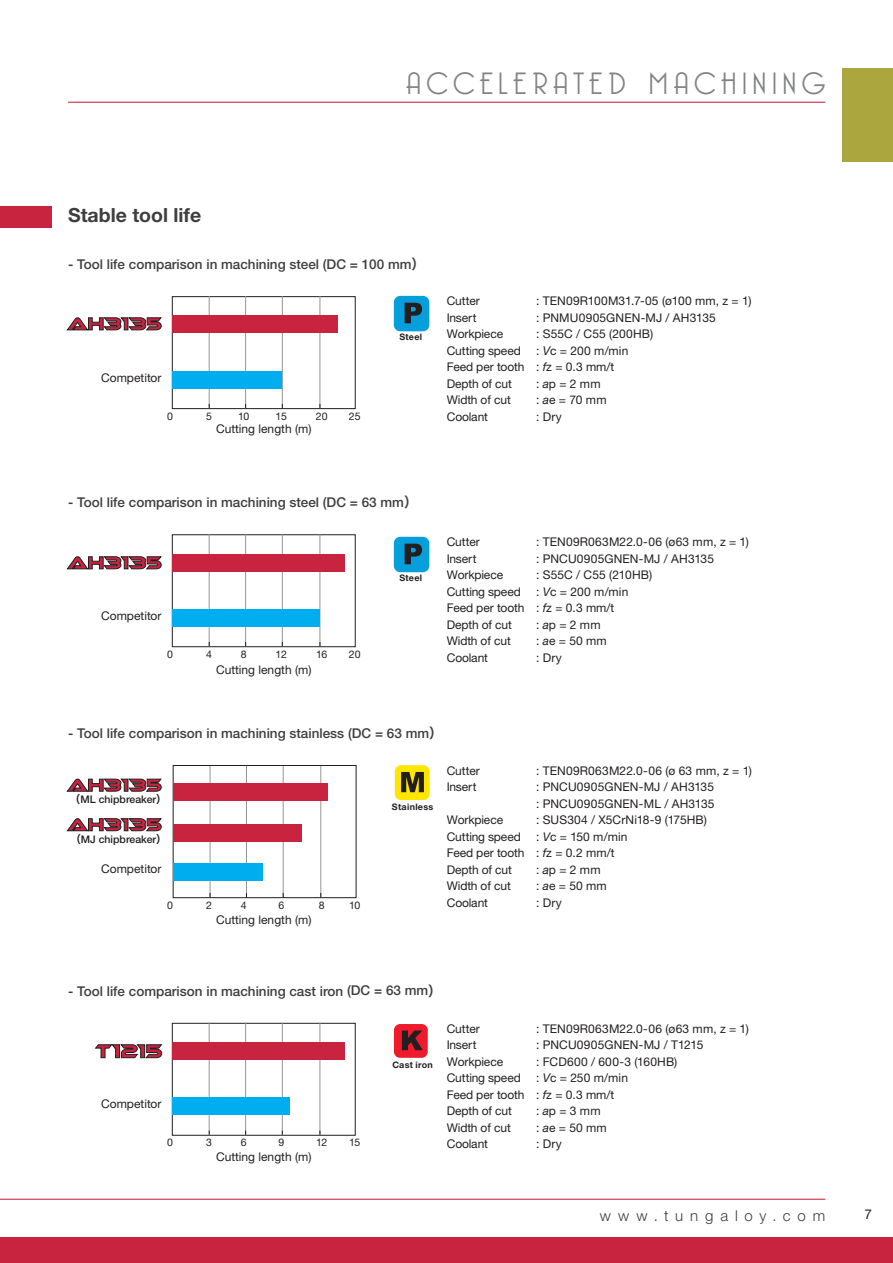
<style>
.page{position:relative;width:893px;height:1263px;background:#fff}
.page>*{position:absolute;margin:0;border:0;box-sizing:border-box;transform-origin:0 0}
.t1{font:300 30px "Bellerose";letter-spacing:.19em;color:#808285}
.t2{font:700 19.5px "Helvetica Neue";color:#3e3e3f}
.t3{font:300 15px "Helvetica Neue LTW1 G";letter-spacing:.46em;color:#3e3e3f}
.t4{font:500 13.5px "Helvetica Neue LTW1 G";color:#3e3e3f}
.t5{font:13.5px "Helvetica Neue LTW1 G";color:#231f20}
.t6{font:12px/16.5px "Helvetica Neue LTW1 G";color:#231f20}
.t7{font:10.5px "Helvetica Neue LTW1 G";letter-spacing:-.035em;color:#231f20}
.t8{font:500 10.5px "Helvetica Neue LTW1 G";color:#231f20}
.t9{font:700 9px "Helvetica Neue LTW1 G";letter-spacing:.035em;color:#231f20}
.s1{font-family:"Hira Kaku Pro W6 90 pv RKSJ H";font-weight:400}
.s2{font-style:italic}
</style>
<div class="page">
<div style="left:842px;top:68px;width:50px;height:94px;background:#aba63d"></div>
<div style="left:0;top:1237px;width:892px;height:26px;background:#c8233f"></div>
<hr style="left:0;top:1199px;width:825px;height:1px;background:#c8233f">
<hr style="left:68px;top:102px;width:757px;height:1px;background:#c8233f">
<div style="left:0;top:206px;width:51px;height:22px;background:#c8233f"></div>
<div style="left:394px;top:296px;width:35px;height:35px;background:#069edb;border-radius:6px"></div>
<svg style="left:404px;top:303px;width:18px;height:20px"></svg>
<div style="left:172px;top:296px;width:183px;height:113px;border:1px solid #231f20"></div>
<hr style="left:209px;top:296px;width:1px;height:112px;background:#939598">
<hr style="left:245px;top:296px;width:1px;height:112px;background:#939598">
<hr style="left:282px;top:296px;width:1px;height:112px;background:#939598">
<hr style="left:320px;top:296px;width:1px;height:112px;background:#939598">
<div style="left:172px;top:316px;width:166px;height:17px;background:#c8233f"></div>
<div style="left:172px;top:371px;width:110px;height:17px;background:#00aeef"></div>
<div style="left:172px;top:534px;width:183px;height:113px;border:1px solid #231f20"></div>
<hr style="left:209px;top:534px;width:1px;height:112px;background:#939598">
<hr style="left:245px;top:534px;width:1px;height:112px;background:#939598">
<hr style="left:282px;top:534px;width:1px;height:112px;background:#939598">
<hr style="left:320px;top:534px;width:1px;height:112px;background:#939598">
<div style="left:172px;top:554px;width:173px;height:17px;background:#c8233f"></div>
<div style="left:172px;top:609px;width:147px;height:17px;background:#00aeef"></div>
<div style="left:172px;top:1023px;width:183px;height:113px;border:1px solid #231f20"></div>
<hr style="left:209px;top:1023px;width:1px;height:111px;background:#939598">
<hr style="left:245px;top:1023px;width:1px;height:111px;background:#939598">
<hr style="left:282px;top:1023px;width:1px;height:111px;background:#939598">
<hr style="left:320px;top:1023px;width:1px;height:111px;background:#939598">
<div style="left:172px;top:1043px;width:173px;height:17px;background:#c8233f"></div>
<div style="left:172px;top:1098px;width:118px;height:17px;background:#00aeef"></div>
<div style="left:395px;top:765px;width:34px;height:35px;background:#ffe601;border-radius:6px"></div>
<svg style="left:401px;top:772px;width:23px;height:20px"></svg>
<div style="left:394px;top:1024px;width:34px;height:34px;background:#ee1b2d;border-radius:6px"></div>
<svg style="left:402px;top:1031px;width:21px;height:19px"></svg>
<div style="left:173px;top:765px;width:183px;height:133px;border:1px solid #231f20"></div>
<hr style="left:210px;top:766px;width:1px;height:132px;background:#939598">
<hr style="left:246px;top:766px;width:1px;height:132px;background:#939598">
<hr style="left:283px;top:766px;width:1px;height:132px;background:#939598">
<hr style="left:320px;top:766px;width:1px;height:132px;background:#939598">
<div style="left:173px;top:783px;width:154px;height:17px;background:#c8233f"></div>
<div style="left:173px;top:824px;width:128px;height:17px;background:#c8233f"></div>
<div style="left:173px;top:863px;width:90px;height:17px;background:#00aeef"></div>
<div style="left:394px;top:537px;width:35px;height:35px;background:#069edb;border-radius:6px"></div>
<svg style="left:404px;top:544px;width:18px;height:20px"></svg>
<svg style="left:67px;top:317px;width:94px;height:13px"></svg>
<svg style="left:67px;top:556px;width:94px;height:13px"></svg>
<svg style="left:67px;top:779px;width:94px;height:13px"></svg>
<svg style="left:67px;top:818px;width:94px;height:13px"></svg>
<svg style="left:95px;top:1044px;width:67px;height:14px"></svg>
<h1 class="t1" style="left:406px;top:66px;width:421px">ACCELERATED MACHINING</h1>
<h2 class="t2" style="left:68px;top:203px;width:135px">Stable tool life</h2>
<p class="t4" style="left:68px;top:259px;width:358px">- Tool life comparison in machining steel (DC = 100 mm<span class="s1">）</span></p>
<p class="t6" style="left:101px;top:371px;width:62px">Competitor</p>
<p class="t7" style="left:167px;top:412px;width:7px">0</p>
<p class="t7" style="left:206px;top:412px;width:7px">5</p>
<p class="t7" style="left:238px;top:412px;width:13px">10</p>
<p class="t7" style="left:275px;top:412px;width:13px">15</p>
<p class="t7" style="left:316px;top:412px;width:13px">20</p>
<p class="t7" style="left:349px;top:412px;width:13px">25</p>
<p class="t6" style="left:216px;top:422px;width:97px">Cutting length (m)</p>
<p class="t9" style="left:399px;top:334px;width:24px">Steel</p>
<p class="t6" style="left:446px;top:294px;width:79px">Cutter<br>Insert<br>Workpiece<br>Cutting speed<br>Feed per tooth<br>Depth of cut<br>Width of cut<br>Coolant</p>
<p class="t6" style="left:536px;top:294px;width:217px">: TEN09R100M31.7-05 (ø100 mm, z = 1) : PNMU0905GNEN-MJ / AH3135<br>: S55C / C55 (200HB)<br>: <span class="s2">V</span>c = 200 m/min<br>: <span class="s2">f</span>z = 0.3 mm/t<br>: <span class="s2">a</span>p = 2 mm<br>: <span class="s2">a</span>e = 70 mm<br>: Dry</p>
<p class="t4" style="left:68px;top:498px;width:351px">- Tool life comparison in machining steel (DC = 63 mm<span class="s1">）</span></p>
<p class="t6" style="left:101px;top:609px;width:62px">Competitor</p>
<p class="t7" style="left:167px;top:650px;width:7px">0</p>
<p class="t7" style="left:206px;top:650px;width:7px">4</p>
<p class="t7" style="left:241px;top:650px;width:7px">8</p>
<p class="t7" style="left:276px;top:650px;width:13px">12</p>
<p class="t7" style="left:316px;top:650px;width:13px">16</p>
<p class="t7" style="left:349px;top:650px;width:13px">20</p>
<p class="t6" style="left:216px;top:663px;width:97px">Cutting length (m)</p>
<p class="t9" style="left:399px;top:575px;width:24px">Steel</p>
<p class="t6" style="left:446px;top:535px;width:79px">Cutter<br>Insert<br>Workpiece<br>Cutting speed<br>Feed per tooth<br>Depth of cut<br>Width of cut<br>Coolant</p>
<p class="t6" style="left:536px;top:535px;width:214px">: TEN09R063M22.0-06 (ø63 mm, z = 1) : PNCU0905GNEN-MJ / AH3135<br>: S55C / C55 (210HB)<br>: <span class="s2">V</span>c = 200 m/min<br>: <span class="s2">f</span>z = 0.3 mm/t<br>: <span class="s2">a</span>p = 2 mm<br>: <span class="s2">a</span>e = 50 mm<br>: Dry</p>
<p class="t4" style="left:68px;top:729px;width:376px">- Tool life comparison in machining stainless (DC = 63 mm<span class="s1">）</span></p>
<p class="t8" style="left:70px;top:796px;width:98px"><span class="s1">（</span>ML chipbreaker<span class="s1">）</span></p>
<p class="t8" style="left:70px;top:835px;width:98px"><span class="s1">（</span>MJ chipbreaker<span class="s1">）</span></p>
<p class="t6" style="left:101px;top:862px;width:62px">Competitor</p>
<p class="t7" style="left:167px;top:901px;width:7px">0</p>
<p class="t7" style="left:206px;top:901px;width:7px">2</p>
<p class="t7" style="left:241px;top:901px;width:7px">4</p>
<p class="t7" style="left:278px;top:901px;width:7px">6</p>
<p class="t7" style="left:319px;top:901px;width:7px">8</p>
<p class="t7" style="left:349px;top:901px;width:13px">10</p>
<p class="t6" style="left:216px;top:913px;width:97px">Cutting length (m)</p>
<p class="t9" style="left:392px;top:803px;width:43px">Stainless</p>
<p class="t6" style="left:446px;top:764px;width:35px">Cutter<br>Insert</p>
<p class="t6" style="left:446px;top:813px;width:79px">Workpiece<br>Cutting speed<br>Feed per tooth<br>Depth of cut<br>Width of cut<br>Coolant</p>
<p class="t6" style="left:536px;top:764px;width:217px">: TEN09R063M22.0-06 (ø 63 mm, z = 1) : PNCU0905GNEN-MJ / AH3135<br>: PNCU0905GNEN-ML / AH3135<br>: SUS304 / X5CrNi18-9 (175HB)<br>: <span class="s2">V</span>c = 150 m/min<br>: <span class="s2">f</span>z = 0.2 mm/t<br>: <span class="s2">a</span>p = 2 mm<br>: <span class="s2">a</span>e = 50 mm<br>: Dry</p>
<p class="t4" style="left:68px;top:986px;width:375px">- Tool life comparison in machining cast iron (DC = 63 mm<span class="s1">）</span></p>
<p class="t6" style="left:101px;top:1097px;width:62px">Competitor</p>
<p class="t7" style="left:167px;top:1139px;width:7px">0</p>
<p class="t7" style="left:206px;top:1139px;width:7px">3</p>
<p class="t7" style="left:241px;top:1139px;width:7px">6</p>
<p class="t7" style="left:278px;top:1139px;width:7px">9</p>
<p class="t7" style="left:316px;top:1139px;width:13px">12</p>
<p class="t7" style="left:349px;top:1139px;width:13px">15</p>
<p class="t6" style="left:216px;top:1149px;width:97px">Cutting length (m)</p>
<p class="t9" style="left:392px;top:1062px;width:42px">Cast iron</p>
<p class="t6" style="left:446px;top:1022px;width:79px">Cutter<br>Insert<br>Workpiece<br>Cutting speed<br>Feed per tooth<br>Depth of cut<br>Width of cut<br>Coolant</p>
<p class="t6" style="left:536px;top:1022px;width:214px">: TEN09R063M22.0-06 (ø63 mm, z = 1) : PNCU0905GNEN-MJ / T1215<br>: FCD600 / 600-3 (160HB)<br>: <span class="s2">V</span>c = 250 m/min<br>: <span class="s2">f</span>z = 0.3 mm/t<br>: <span class="s2">a</span>p = 3 mm<br>: <span class="s2">a</span>e = 50 mm<br>: Dry</p>
<p class="t3" style="left:600px;top:1210px;width:227px">www.tungaloy.com</p>
<p class="t5" style="left:864px;top:1210px;width:9px">7</p>
</div>
